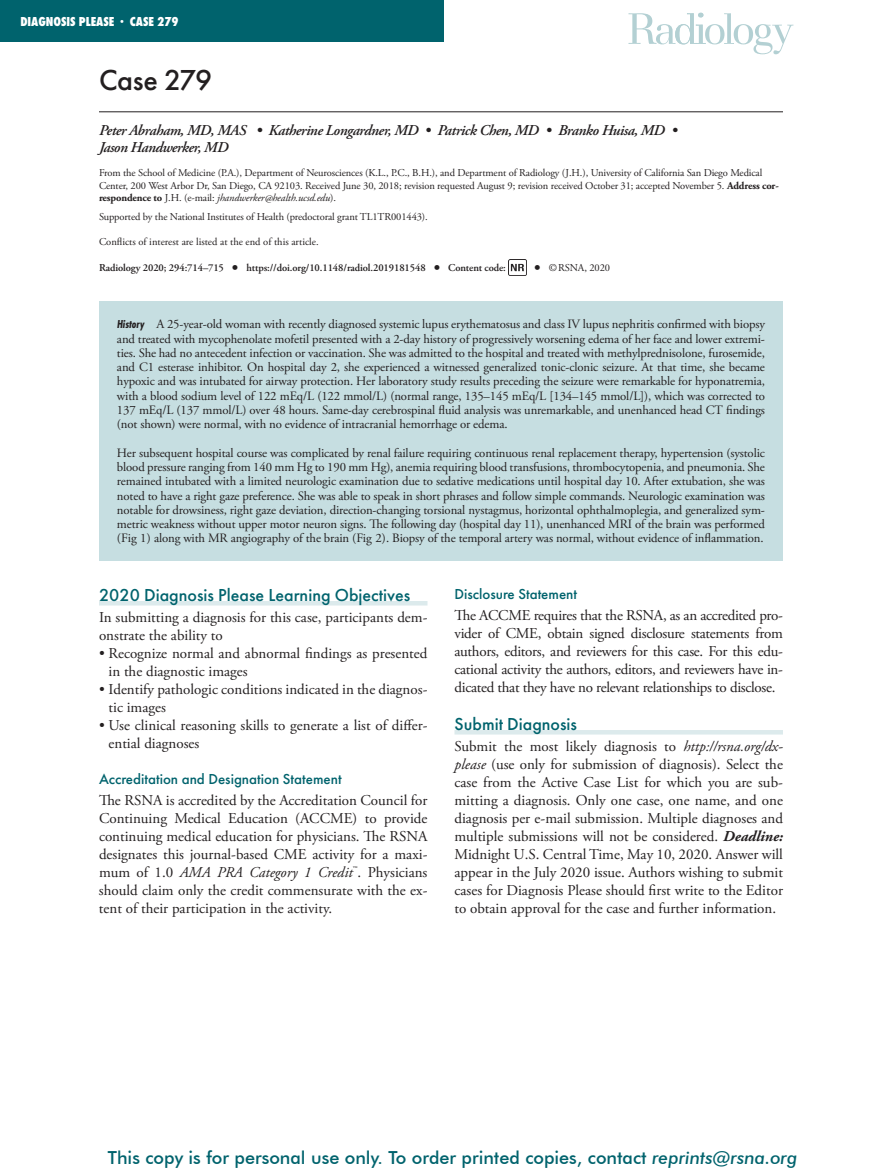
<style>
.page{position:relative;width:891px;height:1175px;background:#fff}
.page>*{position:absolute;margin:0;border:0;box-sizing:border-box;transform-origin:0 0}
.t1{font:500 30px "Futura PT";letter-spacing:-.01em;color:#231f20}
.t2{font:500 18px "Futura BT";color:#00636d}
.t3{font:500 18px "Futura PT";color:#00636d}
.t4{font:15px/18px "Adobe Garamond Pro";color:#231f20}
.t5{font:italic 600 15px/16.5px "Adobe Garamond Pro";letter-spacing:-.03em;color:#231f20}
.t6{font:500 15px "Futura PT";color:#00636d}
.t7{font:800 13.5px "Futura PT Cond";color:#fff}
.t8{font:12.75px/14.2px "Adobe Garamond Pro";letter-spacing:-.01em;color:#231f20;text-align:justify}
.t9{font:10.5px/12.8px "Adobe Garamond Pro";letter-spacing:-.01em;color:#231f20}
.t10{font:600 10.5px "Adobe Garamond Pro";letter-spacing:-.01em;color:#231f20}
.s1{font-size:10.5px}
.s2{font-weight:700}
.s3{font-style:italic}
.s4{font-size:16.5px}
.s5{font-weight:600;font-size:16.5px}
.s6{font-family:"Futura PT Cond";font-weight:700;font-style:italic;font-size:12px}
.s7{font-weight:700;font-style:italic}
</style>
<div class="page">
<div style="left:0;top:0;width:444px;height:42px;background:#00636d"></div>
<hr style="left:99px;top:601px;width:329px;height:4px;background:#dceaec">
<hr style="left:454px;top:730px;width:329px;height:4px;background:#dceaec">
<hr style="left:99px;top:111px;width:684px;height:1px;background:#231f20">
<img style="left:508px;top:259px;width:18px;height:16px">
<div style="left:99px;top:301px;width:684px;height:259px;background:#c6dee1"></div>
<svg style="left:629px;top:13px;width:164px;height:41px"></svg>
<p class="t7" style="left:20px;top:14px;width:160px">DIAGNOSIS PLEASE <span class="s1">•</span> CASE 279</p>
<h1 class="t1" style="left:99px;top:62px;width:115px">Case 279</h1>
<p class="t5" style="left:99px;top:123px;width:580px">Peter Abraham, MD, MAS • Katherine Longardner, MD • Patrick Chen, MD • Branko Huisa, MD •<br>Jason Handwerker, MD</p>
<p class="t9" style="left:99px;top:167px;width:681px">From the School of Medicine (P.A.), Department of Neurosciences (K.L., P.C., B.H.), and Department of Radiology (J.H.), University of California San Diego Medical<br>Center, 200 West Arbor Dr, San Diego, CA 92103. Received June 30, 2018; revision requested August 9; revision received October 31; accepted November 5. <span class="s2">Address cor&shy;respondence to</span> J.H. (e-mail: <span class="s3">jhandwerker@health.ucsd.edu</span>).</p>
<p class="t9" style="left:99px;top:211px;width:330px">Supported by the National Institutes of Health (predoctoral grant TL1TR001443).</p>
<p class="t9" style="left:99px;top:236px;width:221px">Conflicts of interest are listed at the end of this article.</p>
<p class="t10" style="left:99px;top:261px;width:408px">Radiology 2020; 294:714–715 <span class="s4">•</span> https://doi.org/10.1148/radiol.2019181548 <span class="s4">•</span> Content code:</p>
<p class="t9" style="left:534px;top:261px;width:77px"><span class="s5">•</span> ©RSNA, 2020</p>
<p class="t8" style="left:117px;top:318px;width:650px"><span class="s6">History</span> A 25-year-old woman with recently diagnosed systemic lupus erythematosus and class IV lupus nephritis confirmed with biopsy and treated with mycophenolate mofetil presented with a 2-day history of progressively worsening edema of her face and lower extremi&shy;ties. She had no antecedent infection or vaccination. She was admitted to the hospital and treated with methylprednisolone, furosemide, and C1 esterase inhibitor. On hospital day 2, she experienced a witnessed generalized tonic-clonic seizure. At that time, she became hypoxic and was intubated for airway protection. Her laboratory study results preceding the seizure were remarkable for hyponatremia, with a blood sodium level of 122 mEq/L (122 mmol/L) (normal range, 135–145 mEq/L [134–145 mmol/L]), which was corrected to 137 mEq/L (137 mmol/L) over 48 hours. Same-day cerebrospinal fluid analysis was unremarkable, and unenhanced head CT findings (not shown) were normal, with no evidence of intracranial hemorrhage or edema.</p>
<p class="t8" style="left:117px;top:446px;width:650px">Her subsequent hospital course was complicated by renal failure requiring continuous renal replacement therapy, hypertension (systolic blood pressure ranging from 140 mm Hg to 190 mm Hg), anemia requiring blood transfusions, thrombocytopenia, and pneumonia. She remained intubated with a limited neurologic examination due to sedative medications until hospital day 10. After extubation, she was noted to have a right gaze preference. She was able to speak in short phrases and follow simple commands. Neurologic examination was notable for drowsiness, right gaze deviation, direction-changing torsional nystagmus, horizontal ophthalmoplegia, and generalized sym&shy;metric weakness without upper motor neuron signs. The following day (hospital day 11), unenhanced MRI of the brain was performed (Fig 1) along with MR angiography of the brain (Fig 2). Biopsy of the temporal artery was normal, without evidence of inflammation.</p>
<h2 class="t3" style="left:99px;top:584px;width:313px">2020 Diagnosis Please Learning Objectives</h2>
<p class="t4" style="left:99px;top:609px;width:330px">In submitting a diagnosis for this case, participants dem&shy;onstrate the ability to</p>
<p class="t4" style="left:109px;top:645px;width:320px;text-indent:-10px">• Recognize normal and abnormal findings as presented in the diagnostic images</p>
<p class="t4" style="left:109px;top:681px;width:320px;text-indent:-10px">• Identify pathologic conditions indicated in the diagnos&shy;tic images</p>
<p class="t4" style="left:109px;top:717px;width:320px;text-indent:-10px">• Use clinical reasoning skills to generate a list of differ&shy;ential diagnoses</p>
<p class="t6" style="left:99px;top:770px;width:244px">Accreditation and Designation Statement</p>
<p class="t4" style="left:99px;top:792px;width:330px;text-align:justify">The RSNA is accredited by the Accreditation Council for Continuing Medical Education (ACCME) to provide continuing medical education for physicians. The RSNA designates this journal-based CME activity for a maxi&shy;mum of 1.0 <span class="s3">AMA PRA Category 1 Credit</span><sup>™</sup>. Physicians should claim only the credit commensurate with the ex&shy;tent of their participation in the activity.</p>
<p class="t6" style="left:454px;top:584px;width:124px">Disclosure Statement</p>
<p class="t4" style="left:454px;top:606px;width:330px;text-align:justify">The ACCME requires that the RSNA, as an accredited pro&shy;vider of CME, obtain signed disclosure statements from authors, editors, and reviewers for this case. For this edu&shy;cational activity the authors, editors, and reviewers have in&shy;dicated that they have no relevant relationships to disclose.</p>
<h2 class="t3" style="left:454px;top:713px;width:124px">Submit Diagnosis</h2>
<p class="t4" style="left:454px;top:738px;width:330px;text-align:justify">Submit the most likely diagnosis to <span class="s3">http://rsna.org/dx&shy;please</span> (use only for submission of diagnosis). Select the case from the Active Case List for which you are sub&shy;mitting a diagnosis. Only one case, one name, and one diagnosis per e-mail submission. Multiple diagnoses and multiple submissions will not be considered. <span class="s7">Deadline:<br></span>Midnight U.S. Central Time, May 10, 2020. Answer will appear in the July 2020 issue. Authors wishing to submit cases for Diagnosis Please should first write to the Editor to obtain approval for the case and further information.</p>
<h2 class="t2" style="left:108px;top:1146px;width:691px">This copy is for personal use only. To order printed copies, contact <span class="s3">reprints@rsna.org</span></h2>
</div>
